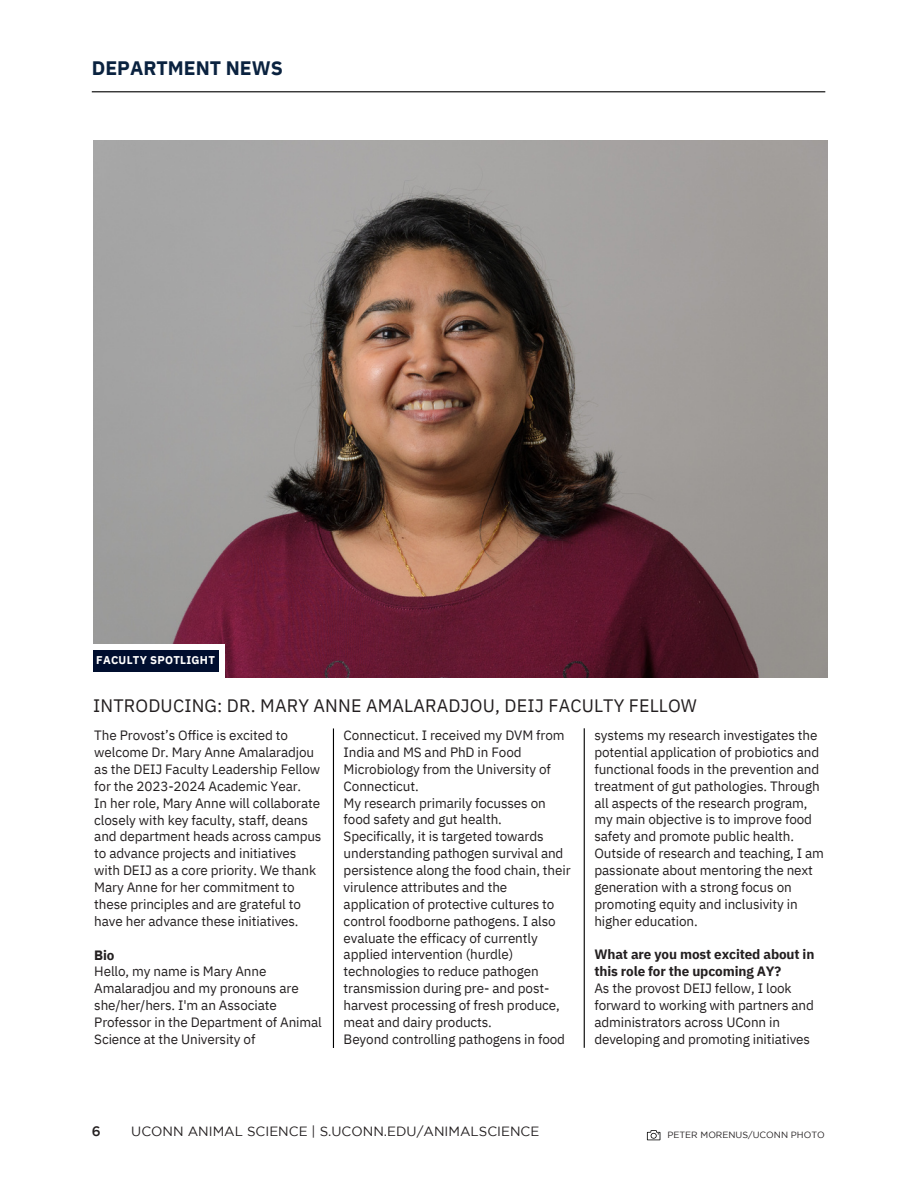
<style>
.page{position:relative;width:918px;height:1188px;background:#fff}
.page>*{position:absolute;margin:0;border:0;box-sizing:border-box;transform-origin:0 0}
.t1{font:700 19.5px "IBM Plex Sans";color:#0a223f}
.t2{font:18px "IBM Plex Sans";letter-spacing:.01em;color:#231f20}
.t3{font:500 13.65px "Gotham";color:#231f20}
.t4{font:13.5px/16.8px "IBM Plex Sans";letter-spacing:-.01em;color:#231f20}
.t5{font:700 13.5px/16.8px "IBM Plex Sans";letter-spacing:-.01em;color:#231f20}
.t6{font:13.35px "Gotham";color:#231f20}
.t7{font:700 11.25px "IBM Plex Sans";letter-spacing:.025em;color:#fff}
.t8{font:9px "Gotham";color:#231f20}
</style>
<div class="page">
<img style="left:93px;top:140px;width:735px;height:538px">
<div style="left:64px;top:644px;width:161px;height:37px;background:#fff"></div>
<div style="left:93px;top:650px;width:125px;height:21px;background:#000e2f"></div>
<hr style="left:92px;top:91px;width:733px;height:1px;background:#000">
<hr style="left:333px;top:728px;width:1px;height:320px;background:#000">
<hr style="left:584px;top:728px;width:1px;height:320px;background:#000">
<svg style="left:647px;top:1130px;width:13px;height:10px"></svg>
<p class="t1" style="left:92px;top:55px;width:193px">DEPARTMENT NEWS</p>
<p class="t7" style="left:96px;top:653px;width:120px">FACULTY SPOTLIGHT</p>
<p class="t2" style="left:93px;top:694px;width:605px">INTRODUCING: DR. MARY ANNE AMALARADJOU, DEIJ FACULTY FELLOW</p>
<p class="t4" style="left:94px;top:727px;width:227px">The Provost’s Office is excited to welcome Dr. Mary Anne Amalaradjou as the DEIJ Faculty Leadership Fellow for the 2023-2024 Academic Year.</p>
<p class="t4" style="left:94px;top:794px;width:229px">In her role, Mary Anne will collaborate closely with key faculty, staff, deans and department heads across campus to advance projects and initiatives with DEIJ as a core priority. We thank Mary Anne for her commitment to these principles and are grateful to have her advance these initiatives.</p>
<p class="t5" style="left:94px;top:946px;width:22px">Bio</p>
<p class="t4" style="left:94px;top:963px;width:206px">Hello, my name is Mary Anne<br>Amalaradjou and my pronouns are she/her/hers. I'm an Associate</p>
<p class="t4" style="left:94px;top:1014px;width:229px">Professor in the Department of Animal<br>Science at the University of</p>
<p class="t4" style="left:344px;top:727px;width:222px">Connecticut. I received my DVM from<br>India and MS and PhD in Food<br>Microbiology from the University of<br>Connecticut.</p>
<p class="t4" style="left:344px;top:794px;width:228px">My research primarily focusses on food safety and gut health.<br>Specifically, it is targeted towards understanding pathogen survival and persistence along the food chain, their virulence attributes and the application of protective cultures to control foodborne pathogens. I also evaluate the efficacy of currently applied intervention (hurdle) technologies to reduce pathogen transmission during pre- and post&shy;harvest processing of fresh produce, meat and dairy products.</p>
<p class="t4" style="left:344px;top:1030px;width:223px">Beyond controlling pathogens in food</p>
<p class="t4" style="left:594px;top:727px;width:231px">systems my research investigates the potential application of probiotics and functional foods in the prevention and treatment of gut pathologies. Through all aspects of the research program, my main objective is to improve food safety and promote public health.<br>Outside of research and teaching, I am passionate about mentoring the next generation with a strong focus on promoting equity and inclusivity in higher education.</p>
<p class="t5" style="left:594px;top:946px;width:221px">What are you most excited about in this role for the upcoming AY?</p>
<p class="t4" style="left:594px;top:980px;width:221px">As the provost DEIJ fellow, I look forward to working with partners and administrators across UConn in developing and promoting initiatives</p>
<p class="t3" style="left:92px;top:1126px;width:10px">6</p>
<p class="t6" style="left:131px;top:1127px;width:410px">UCONN ANIMAL SCIENCE | S.UCONN.EDU/ANIMALSCIENCE</p>
<p class="t8" style="left:667px;top:1131px;width:159px">PETER MORENUS/UCONN PHOTO</p>
</div>
